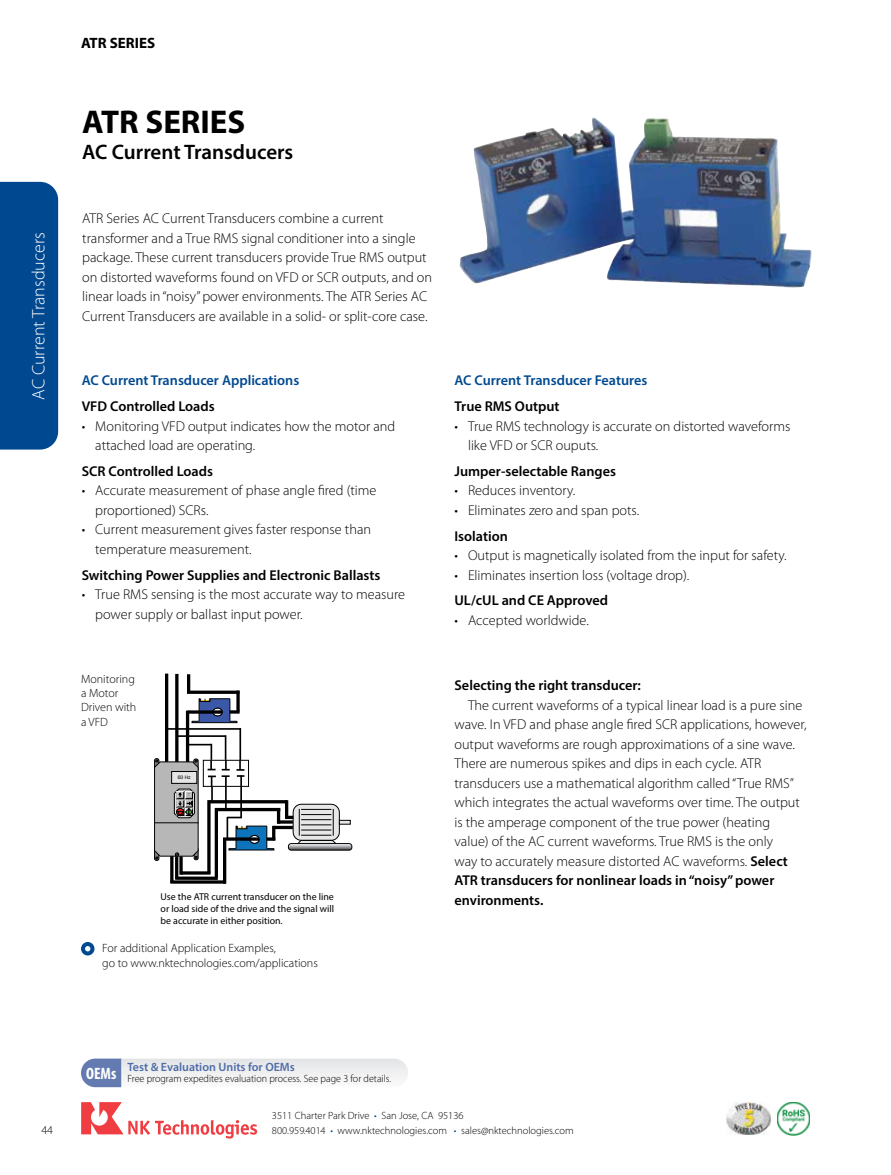
<style>
.page{position:relative;width:891px;height:1175px;background:#fff}
.page>*{position:absolute;margin:0;border:0;box-sizing:border-box;transform-origin:0 0}
.t1{font:700 33px "Myriad Pro";color:#000}
.t2{font:600 21px "Myriad Pro";color:#000}
.t3{font:300 18px "Myriad Pro";color:#fff}
.t4{font:700 condensed 16.5px "Myriad Pro";color:#fff}
.t5{font:700 15px "Myriad Pro";color:#000}
.t6{font:300 14.25px/19.5px "Myriad Pro";color:#000}
.t7{font:600 14.25px "Myriad Pro";color:#000}
.t8{font:600 14.25px "Myriad Pro";color:#004990}
.t9{font:300 12px/14.4px "Myriad Pro";color:#000}
.t10{font:600 12px "Myriad Pro";color:#4f6ca8}
.t11{font:300 10.5px/15px "Myriad Pro";color:#000}
.t12{font:300 10.5px "Myriad Pro";color:#000;scale:.96 1}
.t13{font:9.9px/11.9px "Myriad Pro";color:#000;text-align:justify}
.t14{font:4.95px "Arial";color:#000}
.s1{font-weight:600}
.s2{color:#004990}
</style>
<div class="page">
<div style="left:0;top:182px;width:58px;height:267px;background:#004990"></div>
<svg style="left:81px;top:1102px;width:176px;height:36px"></svg>
<svg style="left:81px;top:1058px;width:327px;height:29px"></svg>
<img style="left:726px;top:1102px;width:45px;height:32px">
<img style="left:777px;top:1102px;width:33px;height:33px">
<img style="left:460px;top:118px;width:352px;height:170px">
<hr style="left:219px;top:710px;width:21px;height:3px;background:#000">
<hr style="left:165px;top:673px;width:3px;height:89px;background:#000">
<hr style="left:175px;top:674px;width:3px;height:88px;background:#000">
<hr style="left:186px;top:710px;width:3px;height:52px;background:#000">
<svg style="left:192px;top:698px;width:45px;height:25px"></svg>
<hr style="left:188px;top:710px;width:32px;height:3px;background:#000">
<svg style="left:236px;top:690px;width:4px;height:21px"></svg>
<svg style="left:187px;top:690px;width:52px;height:4px"></svg>
<hr style="left:187px;top:674px;width:3px;height:18px;background:#000">
<svg style="left:170px;top:860px;width:4px;height:20px"></svg>
<hr style="left:175px;top:856px;width:3px;height:23px;background:#000">
<svg style="left:179px;top:860px;width:4px;height:14px"></svg>
<hr style="left:181px;top:871px;width:30px;height:3px;background:#000">
<svg style="left:175px;top:876px;width:43px;height:4px"></svg>
<hr style="left:170px;top:880px;width:56px;height:3px;background:#000">
<svg style="left:207px;top:860px;width:4px;height:13px"></svg>
<hr style="left:215px;top:808px;width:3px;height:69px;background:#000">
<hr style="left:223px;top:839px;width:3px;height:44px;background:#000">
<hr style="left:223px;top:837px;width:33px;height:3px;background:#000">
<hr style="left:215px;top:808px;width:65px;height:3px;background:#000">
<hr style="left:209px;top:800px;width:78px;height:3px;background:#000">
<hr style="left:272px;top:825px;width:3px;height:15px;background:#000">
<svg style="left:274px;top:825px;width:13px;height:4px"></svg>
<hr style="left:166px;top:728px;width:74px;height:1px;background:#000">
<hr style="left:177px;top:735px;width:48px;height:2px;background:#000">
<hr style="left:239px;top:728px;width:2px;height:32px;background:#000">
<div style="left:203px;top:760px;width:46px;height:26px;border:1px solid #000"></div>
<hr style="left:225px;top:786px;width:2px;height:23px;background:#000">
<hr style="left:240px;top:786px;width:2px;height:31px;background:#000">
<svg style="left:222px;top:735px;width:8px;height:51px"></svg>
<svg style="left:236px;top:760px;width:8px;height:26px"></svg>
<svg style="left:227px;top:816px;width:47px;height:34px"></svg>
<hr style="left:277px;top:808px;width:3px;height:15px;background:#000">
<hr style="left:279px;top:820px;width:14px;height:3px;background:#000">
<hr style="left:285px;top:800px;width:3px;height:19px;background:#000">
<svg style="left:287px;top:803px;width:65px;height:47px"></svg>
<svg style="left:154px;top:743px;width:62px;height:117px"></svg>
<div style="left:81px;top:942px;width:13px;height:13px;background:#004990;border-radius:50%"></div>
<svg style="left:85px;top:946px;width:5px;height:5px"></svg>
<p class="t3" style="left:28px;top:400px;width:169px;rotate:-90deg">AC Current Transducers</p>
<p class="t5" style="left:81px;top:33px;width:76px">ATR SERIES</p>
<h1 class="t1" style="left:82px;top:101px;width:165px">ATR SERIES</h1>
<h2 class="t2" style="left:82px;top:138px;width:213px">AC Current Transducers</h2>
<p class="t6" style="left:82px;top:209px;width:351px">ATR Series AC Current Transducers combine a current transformer and a True RMS signal conditioner into a single package. These current transducers provide True RMS output on distorted waveforms found on VFD or SCR outputs, and on linear loads in “noisy” power environments. The ATR Series AC Current Transducers are available in a solid- or split-core case.</p>
<p class="t8" style="left:82px;top:371px;width:219px">AC Current Transducer Applications</p>
<p class="t7" style="left:82px;top:397px;width:135px">VFD Controlled Loads</p>
<p class="t6" style="left:95px;top:416px;width:302px;text-indent:-13px">• Monitoring VFD output indicates how the motor and attached load are operating.</p>
<p class="t7" style="left:82px;top:462px;width:133px">SCR Controlled Loads</p>
<p class="t6" style="left:95px;top:481px;width:283px;text-indent:-13px">• Accurate measurement of phase angle fired (time proportioned) SCRs.</p>
<p class="t6" style="left:95px;top:520px;width:277px;text-indent:-13px">• Current measurement gives faster response than temperature measurement.</p>
<p class="t7" style="left:82px;top:566px;width:300px">Switching Power Supplies and Electronic Ballasts</p>
<p class="t6" style="left:95px;top:584px;width:311px;text-indent:-13px">• True RMS sensing is the most accurate way to measure power supply or ballast input power.</p>
<p class="t9" style="left:81px;top:671px;width:57px">Monitoring a Motor<br>Driven with a VFD</p>
<p class="t14" style="left:178px;top:774px;width:14px">60 Hz</p>
<p class="t13" style="left:161px;top:890px;width:175px">Use the ATR current transducer on the line or load side of the drive and the signal will be accurate in either position.</p>
<p class="t9" style="left:102px;top:941px;width:217px">For additional Application Examples,<br>go to www.nktechnologies.com/applications</p>
<p class="t8" style="left:455px;top:371px;width:194px">AC Current Transducer Features</p>
<p class="t7" style="left:455px;top:397px;width:107px">True RMS Output</p>
<p class="t6" style="left:468px;top:416px;width:324px;text-indent:-13px">• True RMS technology is accurate on distorted waveforms like VFD or SCR ouputs.</p>
<p class="t7" style="left:455px;top:462px;width:163px">Jumper-selectable Ranges</p>
<p class="t6" style="left:455px;top:481px;width:122px">• Reduces inventory.</p>
<p class="t6" style="left:455px;top:500px;width:186px">• Eliminates zero and span pots.</p>
<p class="t7" style="left:455px;top:527px;width:55px">Isolation</p>
<p class="t6" style="left:455px;top:545px;width:334px">• Output is magnetically isolated from the input for safety.</p>
<p class="t6" style="left:455px;top:565px;width:236px">• Eliminates insertion loss (voltage drop).</p>
<p class="t7" style="left:455px;top:591px;width:155px">UL/cUL and CE Approved</p>
<p class="t6" style="left:455px;top:610px;width:136px">• Accepted worldwide.</p>
<p class="t7" style="left:455px;top:676px;width:188px">Selecting the right transducer:</p>
<p class="t6" style="left:455px;top:695px;width:354px;text-indent:13px">The current waveforms of a typical linear load is a pure sine wave. In VFD and phase angle fired SCR applications, however, output waveforms are rough approximations of a sine wave.<br>There are numerous spikes and dips in each cycle. ATR transducers use a mathematical algorithm called “True RMS” which integrates the actual waveforms over time. The output is the amperage component of the true power (heating value) of the AC current waveforms. True RMS is the only<br>way to accurately measure distorted AC waveforms. <span class="s1">Select ATR transducers for nonlinear loads in “noisy” power environments.</span></p>
<p class="t9" style="left:41px;top:1123px;width:13px">44</p>
<p class="t4" style="left:86px;top:1063px;width:32px">OEMs</p>
<p class="t10" style="left:128px;top:1059px;width:169px">Test &amp; Evaluation Units for OEMs</p>
<p class="t12" style="left:128px;top:1071px;width:276px">Free program expedites evaluation process. See page 3 for details.</p>
<p class="t11" style="left:272px;top:1108px;width:303px">3511 Charter Park Drive <span class="s2">•</span> San Jose, CA 95136<br>800.959.4014 <span class="s2">•</span> www.nktechnologies.com <span class="s2">•</span> sales@nktechnologies.com</p>
</div>
